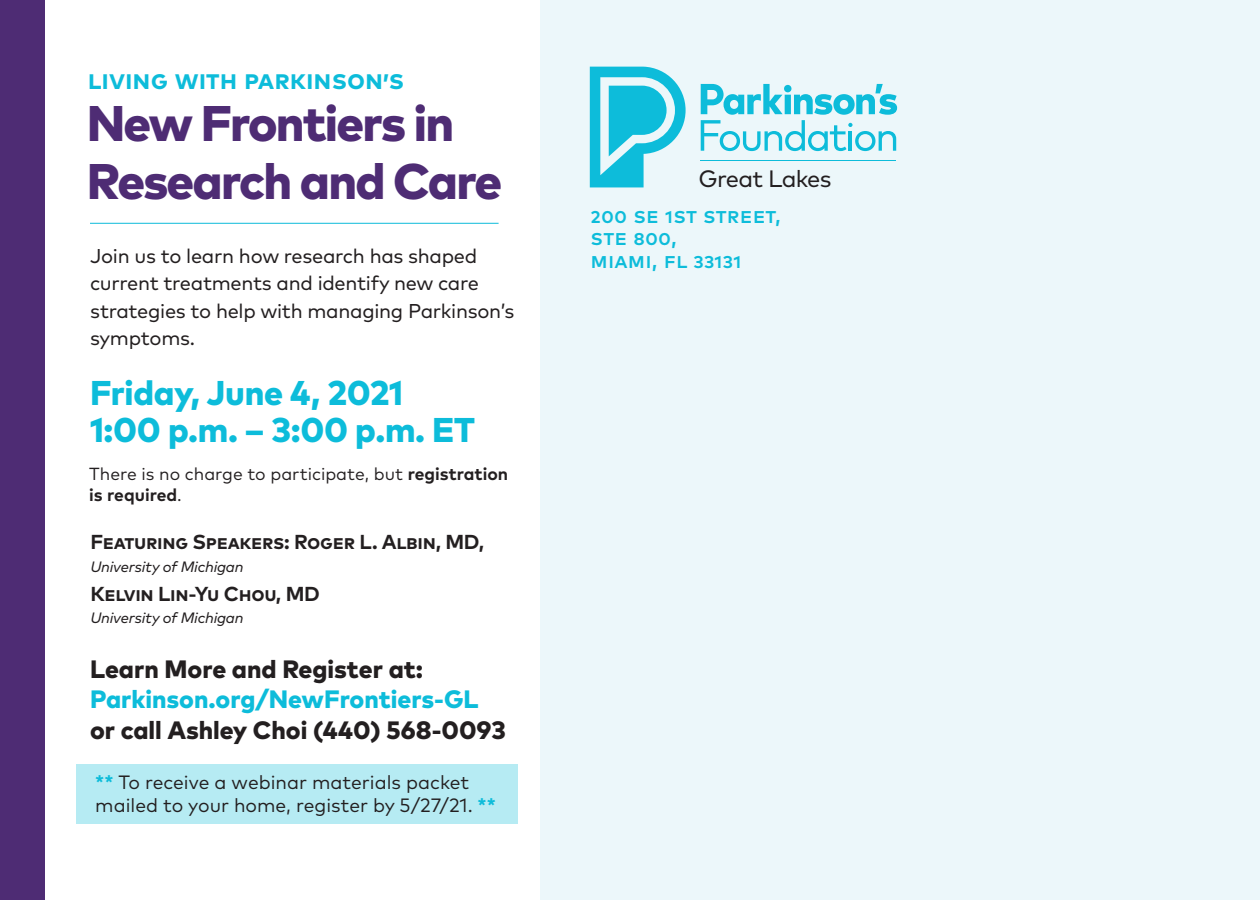
<style>
.page{position:relative;width:1260px;height:900px;background:#fff}
.page>*{position:absolute;margin:0;border:0;box-sizing:border-box;transform-origin:0 0}
.t1{font:800 50px/57.5px "Mark OT";letter-spacing:-.035em;color:#4e2c74}
.t2{font:800 34.25px/37.2px "Mark OT";letter-spacing:-.01em;color:#0dbcda}
.t3{font:700 27.5px "Mark OT";color:#0dbcda}
.t4{font:800 25px/30.2px "Mark OT";color:#231f20}
.t5{font:23.75px "Mark OT";letter-spacing:-.03em;color:#231f20}
.ADDRESS_INFO{font:500 22.5px/22.5px "Mark OT";letter-spacing:.005em;color:#0dbcda}
.t6{font:700 20.25px "Mark OT";letter-spacing:-.015em;color:#231f20}
.t7{font:20px/27.5px "Mark OT";letter-spacing:-.015em;color:#231f20}
.t8{font:19.25px/23px "Mark OT";color:#231f20}
.t9{font:17.5px/21px "Mark OT";color:#231f20}
.t10{font:italic 15px "Mark OT";letter-spacing:-.015em;color:#231f20}
.s1{font-weight:700}
.s2{color:#0dbcda}
.s3{font-weight:700;color:#0dbcda}
</style>
<div class="page">
<div style="left:0;top:0;width:45px;height:900px;background:#4e2c74"></div>
<div style="left:540px;top:0;width:720px;height:900px;background:#ecf7fa"></div>
<hr style="left:90px;top:223px;width:409px;height:1px;background:#0dbcda">
<svg style="left:590px;top:67px;width:96px;height:120px"></svg>
<hr style="left:701px;top:161px;width:195px;height:1px;background:#0dbcda">
<svg style="left:701px;top:84px;width:196px;height:67px"></svg>
<div style="left:76px;top:764px;width:442px;height:60px;background:#b6ebf3"></div>
<p class="t3" style="left:88px;top:62px;width:318px">Living with Parkinson’s</p>
<p class="t1" style="left:87px;top:94px;width:417px">New Frontiers in<br>Research and Care</p>
<p class="t7" style="left:90px;top:242px;width:426px">Join us to learn how research has shaped current treatments and identify new care strategies to help with managing Parkinson’s symptoms.</p>
<p class="t2" style="left:90px;top:373px;width:387px">Friday, June 4, 2021<br>1:00 p.m. – 3:00 p.m. ET</p>
<p class="t9" style="left:89px;top:463px;width:420px">There is no charge to participate, but <span class="s1">registration is required</span>.</p>
<p class="t6" style="left:90px;top:529px;width:395px">Featuring Speakers: Roger L. Albin, MD,</p>
<p class="t10" style="left:90px;top:557px;width:155px">University of Michigan</p>
<p class="t6" style="left:90px;top:580px;width:231px">Kelvin Lin-Yu Chou, MD</p>
<p class="t10" style="left:90px;top:609px;width:155px">University of Michigan</p>
<p class="t4" style="left:90px;top:654px;width:418px">Learn More and Register at:<br><span class="s2">Parkinson.org/NewFrontiers-GL </span>or call Ashley Choi (440) 568-0093</p>
<p class="t8" style="left:95px;top:770px;width:402px"><span class="s3">**</span> To receive a webinar materials packet mailed to your home, register by 5/27/21. <span class="s3">**</span></p>
<p class="t5" style="left:698px;top:164px;width:135px">Great Lakes</p>
<p class="ADDRESS_INFO" style="left:591px;top:203px;width:192px">200 SE 1st Street,<br>Ste 800,<br>Miam i, FL 33131</p>
</div>
